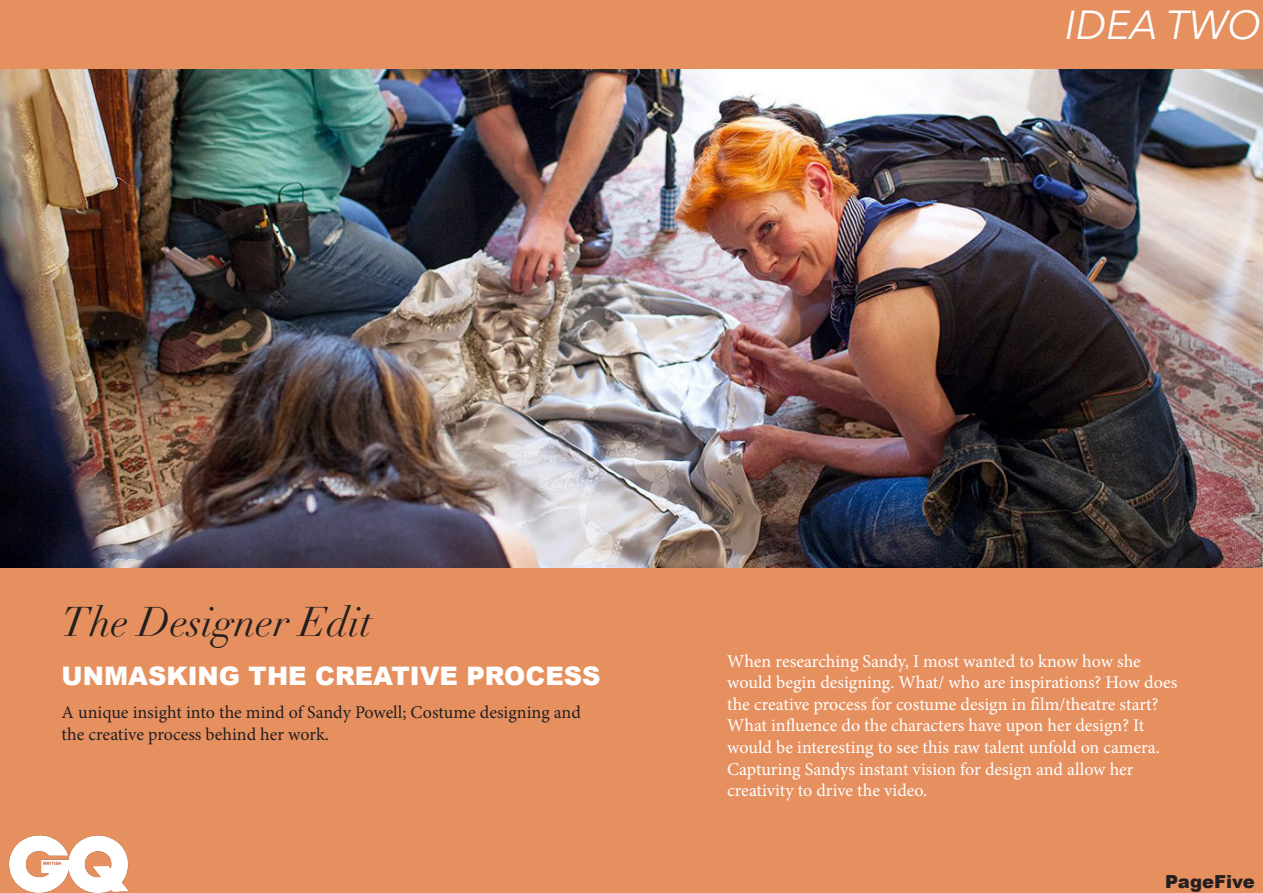
<style>
.page{position:relative;width:1263px;height:893px;background:#e69060}
.page>*{position:absolute;margin:0;border:0;box-sizing:border-box;transform-origin:0 0}
.t1{font:italic 40.5px "Didot";color:#231f20}
.t2{font:italic 40.5px "Avenir Next";color:#fff}
.t3{font:900 25.5px "Arial";color:#fff}
.t4{font:18px/21.6px "Minion Pro";color:#fff}
.t5{font:18px/21.6px "Minion Pro";color:#231f20}
.t6{font:900 18px "Arial";color:#231f20}
</style>
<div class="page">
<img style="left:9px;top:835px;width:120px;height:58px">
<img style="left:0;top:69px;width:1263px;height:499px">
<p class="t2" style="left:1065px;top:-9px;width:198px">IDEA TWO</p>
<p class="t1" style="left:62px;top:597px;width:312px">The Designer Edit</p>
<p class="t3" style="left:62px;top:657px;width:540px">UNMASKING THE CREATIVE PROCESS</p>
<p class="t5" style="left:62px;top:701px;width:521px">A unique insight into the mind of Sandy Powell; Costume designing and the creative process behind her work.</p>
<p class="t4" style="left:727px;top:650px;width:452px">When researching Sandy, I most wanted to know how she would begin designing. What/ who are inspirations? How does the creative process for costume design in film/theatre start?<br>What influence do the characters have upon her design? It would be interesting to see this raw talent unfold on camera.<br>Capturing Sandys instant vision for design and allow her creativity to drive the video.</p>
<p class="t6" style="left:1165px;top:868px;width:91px">PageFive</p>
</div>
